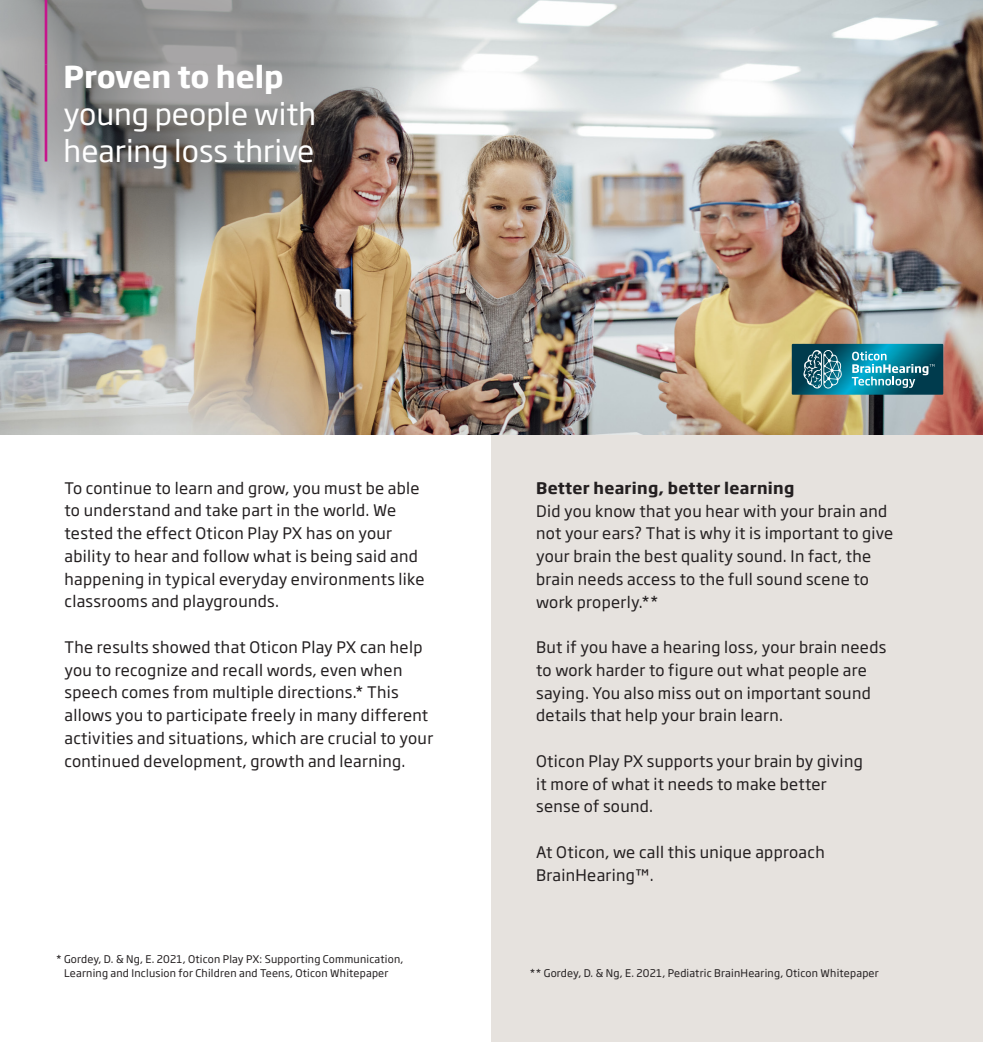
<style>
.page{position:relative;width:983px;height:1042px;background:#fff}
.page>*{position:absolute;margin:0;border:0;box-sizing:border-box;transform-origin:0 0}
.OTI20_Headline_17_21{font:29.75px/36.8px "Soho Gothic Pro";color:#fff}
.OTI20_body_9_13{font:15.75px/22.8px "Soho Gothic Pro";letter-spacing:.02em;color:#231f20}
.OTI20_body_9_13-2{font:700 15.75px "Soho Gothic Pro";letter-spacing:.02em;color:#231f20}
.OTI20_asterix_6_8{font:10.5px/14px "Soho Gothic Pro";letter-spacing:.02em;color:#231f20}
.s1{font-weight:700}
</style>
<div class="page">
<div style="left:491px;top:0;width:491px;height:1042px;background:#e6e2de"></div>
<img style="left:0;top:0;width:982px;height:434px">
<img style="left:0;top:0;width:416px;height:268px">
<img style="left:791px;top:344px;width:152px;height:51px">
<hr style="left:45px;top:0;width:2px;height:64px;background:#c5168c">
<hr style="left:45px;top:64px;width:2px;height:97px;background:#c5168c">
<p class="OTI20_Headline_17_21" style="left:64px;top:57px;width:254px"><span class="s1">Proven to help </span>young people with hearing loss thrive</p>
<p class="OTI20_body_9_13" style="left:64px;top:475px;width:361px">To continue to learn and grow, you must be able to understand and take part in the world. We tested the effect Oticon Play PX has on your ability to hear and follow what is being said and happening in typical everyday environments like classrooms and playgrounds.</p>
<p class="OTI20_body_9_13" style="left:64px;top:635px;width:370px">The results showed that Oticon Play PX can help you to recognize and recall words, even when speech comes from multiple directions.* This allows you to participate freely in many different activities and situations, which are crucial to your continued development, growth and learning.</p>
<p class="OTI20_asterix_6_8" style="left:64px;top:952px;width:341px;text-indent:-8px">* Gordey, D. &amp; Ng, E. 2021, Oticon Play PX: Supporting Communication,<br>Learning and Inclusion for Children and Teens, Oticon Whitepaper</p>
<p class="OTI20_body_9_13-2" style="left:536px;top:475px;width:260px">Better hearing, better learning</p>
<p class="OTI20_body_9_13" style="left:536px;top:498px;width:358px">Did you know that you hear with your brain and not your ears? That is why it is important to give your brain the best quality sound. In fact, the brain needs access to the full sound scene to work properly.**</p>
<p class="OTI20_body_9_13" style="left:536px;top:635px;width:351px">But if you have a hearing loss, your brain needs to work harder to figure out what people are saying. You also miss out on important sound details that help your brain learn.</p>
<p class="OTI20_body_9_13" style="left:536px;top:749px;width:328px">Oticon Play PX supports your brain by giving it more of what it needs to make better sense of sound.</p>
<p class="OTI20_body_9_13" style="left:536px;top:840px;width:290px">At Oticon, we call this unique approach<br>BrainHearing™.</p>
<p class="OTI20_asterix_6_8" style="left:530px;top:966px;width:350px">** Gordey, D. &amp; Ng, E. 2021, Pediatric BrainHearing, Oticon Whitepaper</p>
</div>
